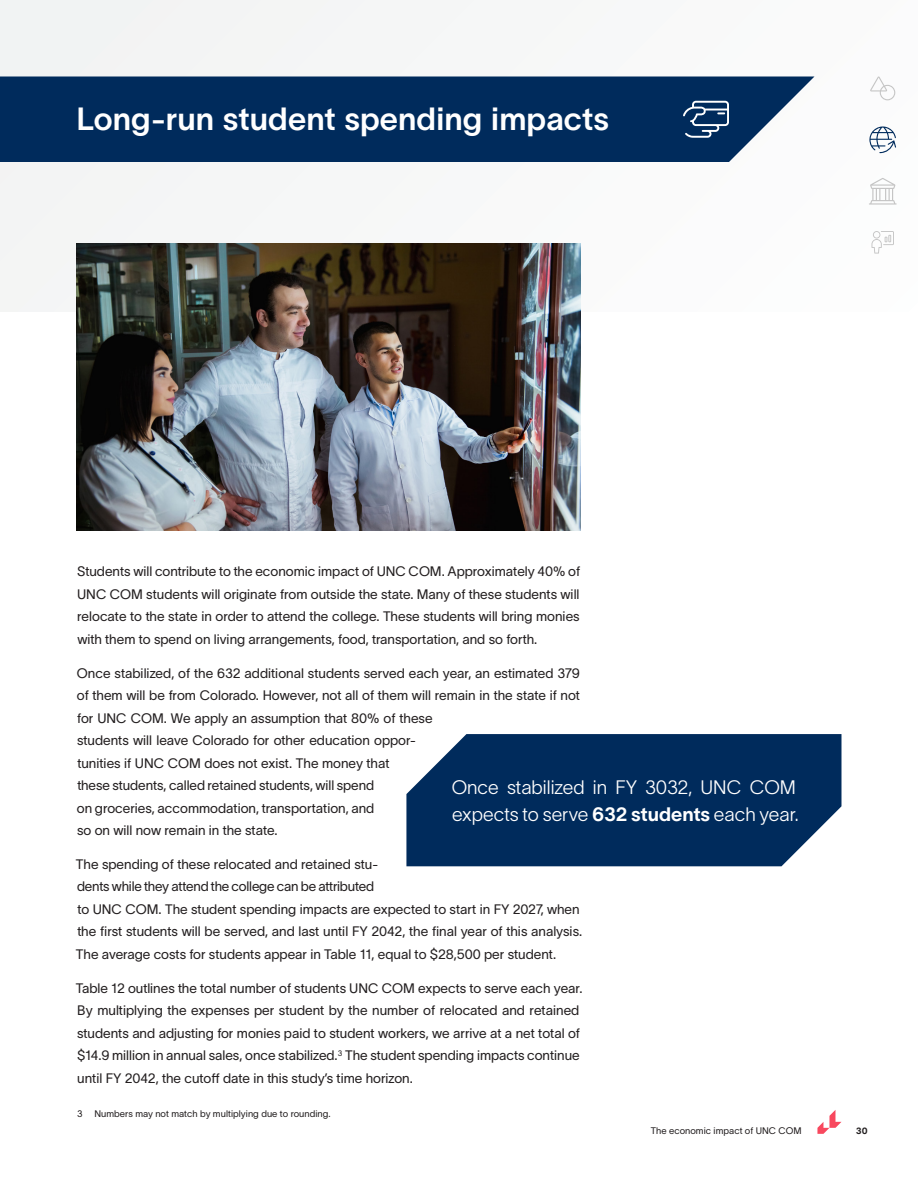
<style>
.page{position:relative;width:918px;height:1188px;background:#fff}
.page>*{position:absolute;margin:0;border:0;box-sizing:border-box;transform-origin:0 0}
.Heading_2_White{font:31.5px "TWK Lausanne 600";color:#fff}
.PullQuote_Primary{font:19.2px/27px "TWK Lausanne 200";color:#fff}
.t1{font:13.5px/22.5px "TWK Lausanne 300";color:#231f20}
.Footnote{font:9.3px "TWK Lausanne 300";letter-spacing:.005em;color:#231f20}
.t2{font:9px "TWK Lausanne 800";color:#231f20}
.s1{font-family:"TWK Lausanne 700"}
</style>
<div class="page">
<div style="left:0;top:0;width:918px;height:312px;background:#f7f8f9"></div>
<svg style="left:870px;top:77px;width:25px;height:23px"></svg>
<svg style="left:869px;top:126px;width:27px;height:27px"></svg>
<svg style="left:817px;top:1110px;width:24px;height:24px"></svg>
<svg style="left:872px;top:231px;width:22px;height:23px"></svg>
<svg style="left:869px;top:178px;width:28px;height:27px"></svg>
<img style="left:76px;top:243px;width:504px;height:288px">
<div style="left:0;top:77px;width:814px;height:85px;background:#002b5c"></div>
<svg style="left:683px;top:101px;width:46px;height:37px"></svg>
<div style="left:406px;top:734px;width:435px;height:132px;background:#002b5c"></div>
<p class="Heading_2_White" style="left:76px;top:97px;width:534px">Long-run student spending impacts</p>
<p class="t1" style="left:77px;top:559px;width:505px;text-align:justify">Students will contribute to the economic impact of UNC COM. Approximately 40% of UNC COM students will originate from outside the state. Many of these students will relocate to the state in order to attend the college. These students will bring monies with them to spend on living arrangements, food, transportation, and so forth.</p>
<p class="t1" style="left:77px;top:661px;width:505px">Once stabilized, of the 632 additional students served each year, an estimated 379 of them will be from Colorado. However, not all of them will remain in the state if not for UNC COM. We apply an assumption that 80% of these<br>students will leave Colorado for other education oppor-<br>tunities if UNC COM does not exist. The money that<br>these students, called retained students, will spend<br>on groceries, accommodation, transportation, and<br>so on will now remain in the state.</p>
<p class="t1" style="left:76px;top:852px;width:508px">The spending of these relocated and retained stu-<br>dents while they attend the college can be attributed<br>to UNC COM. The student spending impacts are expected to start in FY 2027, when the first students will be served, and last until FY 2042, the final year of this analysis.<br>The average costs for students appear in Table 11, equal to $28,500 per student.</p>
<p class="t1" style="left:76px;top:976px;width:508px">Table 12 outlines the total number of students UNC COM expects to serve each year.<br>By multiplying the expenses per student by the number of relocated and retained students and adjusting for monies paid to student workers, we arrive at a net total of $14.9 million in annual sales, once stabilized.<sup>3</sup> The student spending impacts continue until FY 2042, the cutoff date in this study’s time horizon.</p>
<p class="Footnote" style="left:77px;top:1107px;width:7px">3</p>
<p class="Footnote" style="left:94px;top:1107px;width:238px">Numbers may not match by multiplying due to rounding.</p>
<p class="PullQuote_Primary" style="left:452px;top:772px;width:349px">Once stabilized in FY 3032, UNC COM expects to serve <span class="s1">632 students</span> each year.</p>
<p class="Footnote" style="left:651px;top:1124px;width:152px">The economic impact of UNC COM</p>
<p class="t2" style="left:856px;top:1124px;width:13px">30</p>
</div>
